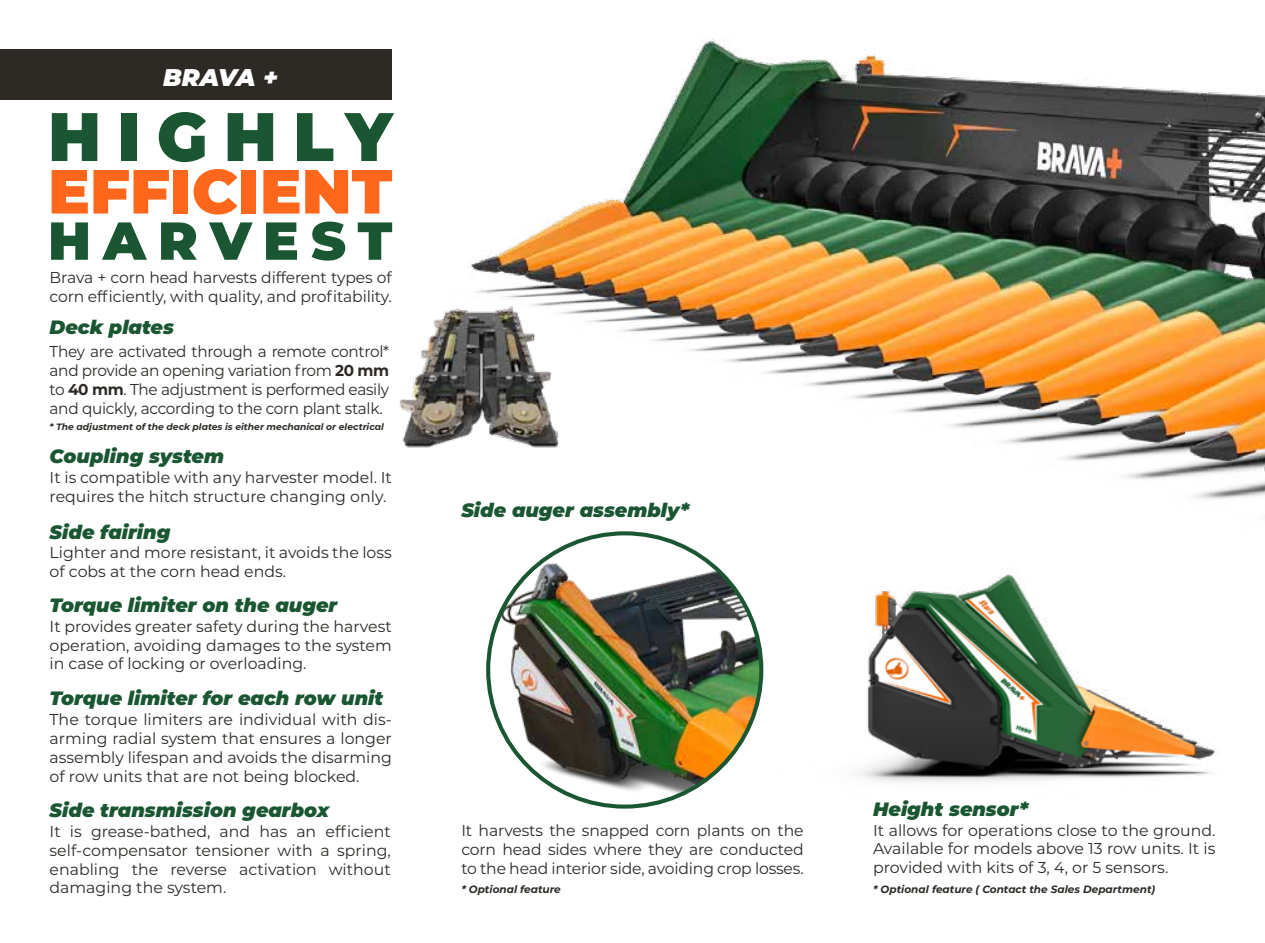
<style>
.page{position:relative;width:1265px;height:943px;background:#fff}
.page>*{position:absolute;margin:0;border:0;box-sizing:border-box;transform-origin:0 0}
.t1{font:900 68.42px "Montserrat";letter-spacing:.25em;color:#1a5632;scale:.96 1}
.t2{font:900 62.12px "Montserrat";color:#ff671d}
.t3{font:900 53.38px "Montserrat";letter-spacing:.225em;color:#1a5632}
.t4{font:italic 900 24.15px "Montserrat";letter-spacing:-.02em;color:#fff}
.t5{font:italic 900 19.25px "Montserrat";color:#1a5632}
.t6{font:15.75px/18.9px "Montserrat";color:#2d2a26;text-align:justify}
.t7{font:italic 700 10.5px "Montserrat";color:#2d2a26}
.t8{font:italic 700 9.1px "Montserrat";color:#2d2a26}
.s1{font-weight:700}
</style>
<div class="page">
<img style="left:207px;top:38px;width:1058px;height:771px">
<img style="left:768px;top:548px;width:493px;height:261px">
<img style="left:397px;top:306px;width:164px;height:145px">
<img style="left:488px;top:533px;width:273px;height:273px;border-radius:137px">
<div style="left:0;top:50px;width:392px;height:50px;background:#2d2a26"></div>
<h3 class="t4" style="left:163px;top:59px;width:116px">BRAVA +</h3>
<h1 class="t1" style="left:48px;top:85px;width:360px">HIGHLY</h1>
<h2 class="t2" style="left:48px;top:145px;width:346px">EFFICIENT</h2>
<h3 class="t3" style="left:48px;top:201px;width:346px">HARVEST</h3>
<p class="t6" style="left:50px;top:267px;width:344px">Brava + corn head harvests different types of corn efficiently, with quality, and profitability.</p>
<p class="t5" style="left:50px;top:312px;width:126px">Deck plates</p>
<p class="t6" style="left:50px;top:342px;width:341px">They are activated through a remote control* and provide an opening variation from <span class="s1">20 mm </span>to <span class="s1">40 mm</span>. The adjustment is performed easily and quickly, according to the corn plant stalk.</p>
<p class="t8" style="left:50px;top:420px;width:336px">* The adjustment of the deck plates is either mechanical or electrical</p>
<p class="t5" style="left:50px;top:442px;width:176px">Coupling system</p>
<p class="t6" style="left:50px;top:467px;width:344px">It is compatible with any harvester model. It requires the hitch structure changing only.</p>
<p class="t5" style="left:50px;top:517px;width:122px">Side fairing</p>
<p class="t6" style="left:50px;top:543px;width:344px">Lighter and more resistant, it avoids the loss of cobs at the corn head ends.</p>
<p class="t5" style="left:50px;top:590px;width:289px">Torque limiter on the auger</p>
<p class="t6" style="left:50px;top:616px;width:344px">It provides greater safety during the harvest operation, avoiding damages to the system in case of locking or overloading.</p>
<p class="t5" style="left:50px;top:683px;width:335px">Torque limiter for each row unit</p>
<p class="t6" style="left:50px;top:709px;width:344px">The torque limiters are individual with dis&shy;arming radial system that ensures a longer assembly lifespan and avoids the disarming of row units that are not being blocked.</p>
<p class="t5" style="left:461px;top:495px;width:229px">Side auger assembly*</p>
<p class="t5" style="left:50px;top:795px;width:281px">Side transmission gearbox</p>
<p class="t5" style="left:873px;top:794px;width:157px">Height sensor*</p>
<p class="t6" style="left:50px;top:821px;width:343px">It is grease-bathed, and has an efficient self-compensator tensioner with a spring, enabling the reverse activation without damaging the system.</p>
<p class="t6" style="left:873px;top:820px;width:344px">It allows for operations close to the ground.<br>Available for models above 13 row units. It is provided with kits of 3, 4, or 5 sensors.</p>
<p class="t6" style="left:461px;top:820px;width:344px">It harvests the snapped corn plants on the corn head sides where they are conducted to the head interior side, avoiding crop losses.</p>
<p class="t7" style="left:461px;top:882px;width:101px">* Optional feature</p>
<p class="t7" style="left:873px;top:882px;width:284px">* Optional feature ( Contact the Sales Department)</p>
</div>
